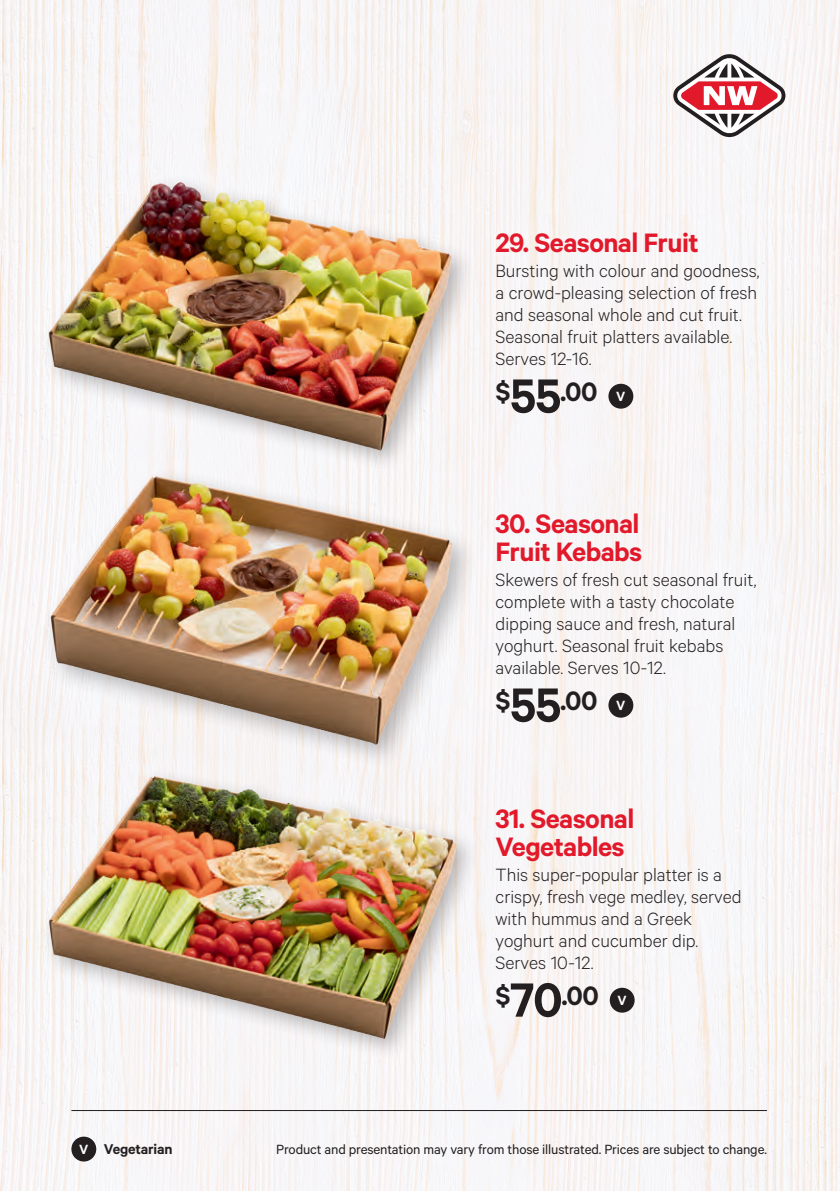
<style>
.page{position:relative;width:840px;height:1191px;background:#fff}
.page>*{position:absolute;margin:0;border:0;box-sizing:border-box;transform-origin:0 0}
.t1{font:600 30px/28px "Calibre";letter-spacing:-.02em;color:#e2192b}
.t2{font:600 30px "Calibre";color:#231f20}
.t3{font:300 20px/22px "Calibre";color:#231f20}
.t4{font:600 16px "Calibre";letter-spacing:-.01em;color:#231f20}
.t5{font:15px "Calibre";letter-spacing:-.01em;color:#231f20}
.t6{font:600 15px "Calibre";color:#fff}
.s1{font-size:54px}
</style>
<div class="page">
<img style="left:0;top:0;width:839px;height:1190px">
<div style="left:608px;top:384px;width:25px;height:24px;background:#231f20;border-radius:50%"></div>
<div style="left:608px;top:692px;width:25px;height:25px;background:#231f20;border-radius:50%"></div>
<div style="left:609px;top:987px;width:25px;height:25px;background:#231f20;border-radius:50%"></div>
<hr style="left:71px;top:1109px;width:695px;height:1px;background:#231f20">
<svg style="left:673px;top:54px;width:112px;height:83px"></svg>
<div style="left:41px;top:173px;width:434px;height:300px;background:#231f20;opacity:.3"></div>
<img style="left:44px;top:177px;width:413px;height:284px">
<div style="left:42px;top:466px;width:436px;height:303px;background:#231f20;opacity:.3"></div>
<img style="left:47px;top:470px;width:419px;height:284px">
<div style="left:40px;top:767px;width:440px;height:294px;background:#231f20;opacity:.3"></div>
<img style="left:38px;top:754px;width:425px;height:290px">
<div style="left:71px;top:1136px;width:25px;height:25px;background:#231f20;border-radius:50%"></div>
<p class="t1" style="left:495px;top:227px;width:205px">29. Seasonal Fruit</p>
<p class="t3" style="left:495px;top:258px;width:265px">Bursting with colour and goodness, a crowd-pleasing selection of fresh and seasonal whole and cut fruit.<br>Seasonal fruit platters available.<br>Serves 12-16.</p>
<p class="t2" style="left:495px;top:373px;width:103px">$<span class="s1">55</span>.00</p>
<p class="t6" style="left:616px;top:387px;width:11px">V</p>
<p class="t1" style="left:495px;top:508px;width:148px">30. Seasonal<br>Fruit Kebabs</p>
<p class="t3" style="left:495px;top:567px;width:262px">Skewers of fresh cut seasonal fruit, complete with a tasty chocolate dipping sauce and fresh, natural yoghurt. Seasonal fruit kebabs available. Serves 10-12.</p>
<p class="t2" style="left:495px;top:682px;width:103px">$<span class="s1">55</span>.00</p>
<p class="t6" style="left:616px;top:696px;width:11px">V</p>
<p class="t1" style="left:495px;top:803px;width:140px">31. Seasonal<br>Vegetables</p>
<p class="t3" style="left:495px;top:862px;width:248px">This super-popular platter is a crispy, fresh vege medley, served with hummus and a Greek yoghurt and cucumber dip.<br>Serves 10-12.</p>
<p class="t2" style="left:495px;top:977px;width:105px">$<span class="s1">70</span>.00</p>
<p class="t6" style="left:617px;top:991px;width:11px">V</p>
<p class="t6" style="left:79px;top:1140px;width:11px">V</p>
<p class="t4" style="left:104px;top:1139px;width:70px">Vegetarian</p>
<p class="t5" style="left:276px;top:1140px;width:492px">Product and presentation may vary from those illustrated. Prices are subject to change.</p>
</div>
